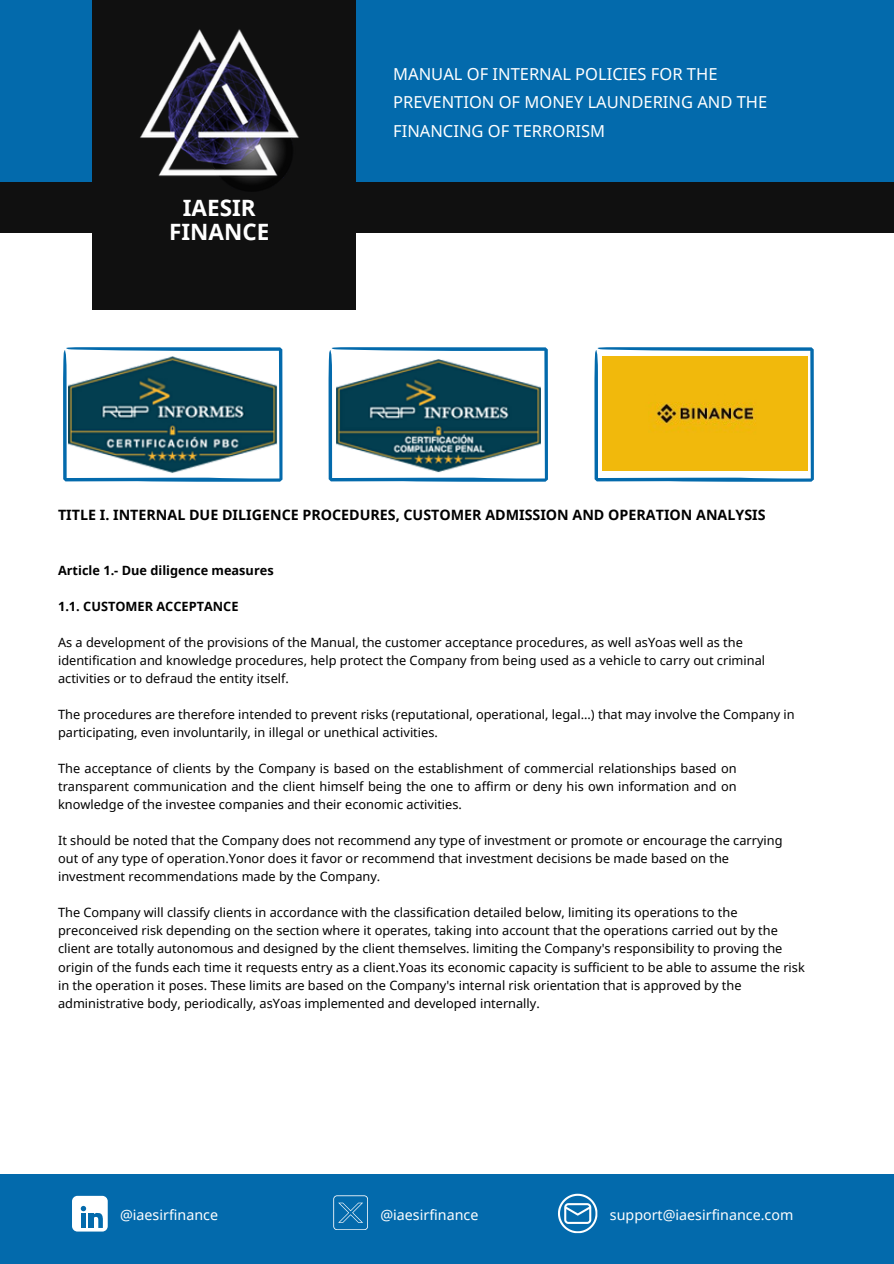
<style>
.page{position:relative;width:894px;height:1264px;background:#fff}
.page>*{position:absolute;margin:0;border:0;box-sizing:border-box;transform-origin:0 0}
.t1{font:700 22.5px/23.7px "Noto Sans";color:#fff;text-align:center}
.t2{font:16.5px/28.2px "Noto Sans";color:#fff}
.t3{font:700 14.25px "Noto Sans";color:#000}
.t4{font:14.25px "Noto Sans";color:#fff}
.t5{font:12.75px/18px "Noto Sans";color:#000}
.t6{font:700 12.75px "Noto Sans";color:#000}
</style>
<div class="page">
<div style="left:0;top:1174px;width:893px;height:89px;background:#036aac"></div>
<div style="left:0;top:0;width:893px;height:182px;background:#036aac"></div>
<div style="left:0;top:182px;width:893px;height:50px;background:#101010"></div>
<div style="left:92px;top:0;width:263px;height:309px;background:#101010"></div>
<img style="left:140px;top:29px;width:159px;height:162px">
<svg style="left:63px;top:347px;width:219px;height:135px"></svg>
<div style="left:72px;top:1195px;width:36px;height:36px;background:#fff;border-radius:5px"></div>
<svg style="left:81px;top:1205px;width:22px;height:22px"></svg>
<svg style="left:333px;top:1195px;width:35px;height:35px"></svg>
<svg style="left:328px;top:347px;width:219px;height:135px"></svg>
<svg style="left:558px;top:1193px;width:39px;height:40px"></svg>
<svg style="left:594px;top:347px;width:219px;height:135px"></svg>
<img style="left:68px;top:356px;width:209px;height:117px">
<img style="left:336px;top:360px;width:204px;height:112px">
<div style="left:602px;top:356px;width:204px;height:115px;background:#f1b90c"></div>
<h1 class="t1" style="left:169px;top:195px;width:102px">IAESIR<br>FINANCE</h1>
<p class="t2" style="left:393px;top:60px;width:375px">MANUAL OF INTERNAL POLICIES FOR THE<br>PREVENTION OF MONEY LAUNDERING AND THE<br>FINANCING OF TERRORISM</p>
<p class="t3" style="left:58px;top:504px;width:708px">TITLE I. INTERNAL DUE DILIGENCE PROCEDURES, CUSTOMER ADMISSION AND OPERATION ANALYSIS</p>
<h3 class="t6" style="left:58px;top:561px;width:217px">Article 1.- Due diligence measures</h3>
<h6 class="t6" style="left:58px;top:597px;width:182px">1.1. CUSTOMER ACCEPTANCE</h6>
<h5 class="t5" style="left:58px;top:633px;width:708px">As a development of the provisions of the Manual, the customer acceptance procedures, as well asYoas well as the identification and knowledge procedures, help protect the Company from being used as a vehicle to carry out criminal activities or to defraud the entity itself.</h5>
<p class="t5" style="left:58px;top:705px;width:738px">The procedures are therefore intended to prevent risks (reputational, operational, legal...) that may involve the Company in participating, even involuntarily, in illegal or unethical activities.</p>
<p class="t5" style="left:58px;top:759px;width:680px;text-align:justify">The acceptance of clients by the Company is based on the establishment of commercial relationships based on transparent communication and the client himself being the one to affirm or deny his own information and on knowledge of the investee companies and their economic activities.</p>
<p class="t5" style="left:58px;top:831px;width:725px">It should be noted that the Company does not recommend any type of investment or promote or encourage the carrying out of any type of operation.Yonor does it favor or recommend that investment decisions be made based on the investment recommendations made by the Company.</p>
<p class="t5" style="left:58px;top:903px;width:748px">The Company will classify clients in accordance with the classification detailed below, limiting its operations to the preconceived risk depending on the section where it operates, taking into account that the operations carried out by the client are totally autonomous and designed by the client themselves. limiting the Company's responsibility to proving the origin of the funds each time it requests entry as a client.Yoas its economic capacity is sufficient to be able to assume the risk in the operation it poses. These limits are based on the Company's internal risk orientation that is approved by the administrative body, periodically, asYoas implemented and developed internally.</p>
<h2 class="t4" style="left:120px;top:1204px;width:99px">@iaesirfinance</h2>
<p class="t4" style="left:380px;top:1204px;width:99px">@iaesirfinance</p>
<p class="t4" style="left:609px;top:1204px;width:185px">support@iaesirfinance.com</p>
</div>
